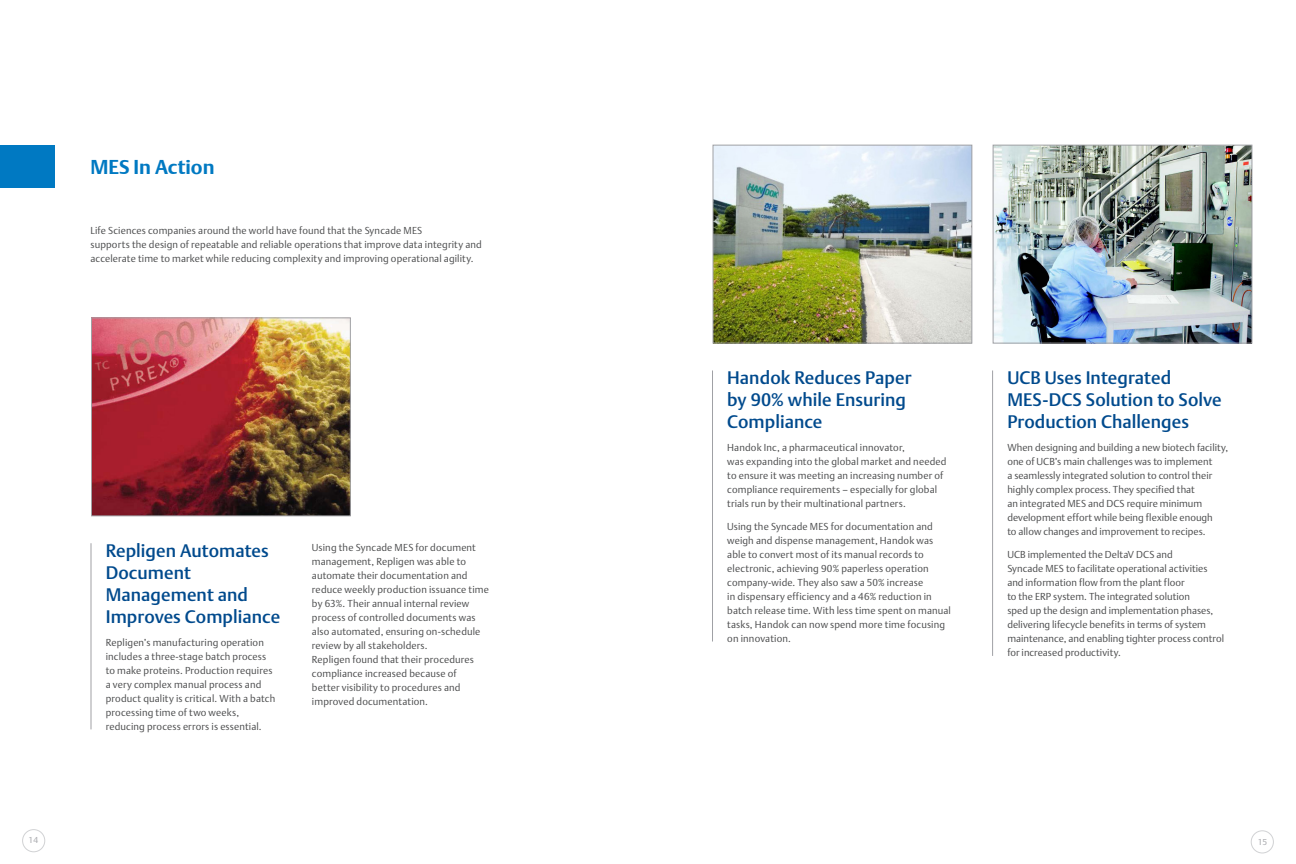
<style>
.page{position:relative;width:1296px;height:864px;background:#fff}
.page>*{position:absolute;margin:0;border:0;box-sizing:border-box;transform-origin:0 0}
.t1{font:700 20px "DTL Argo T";color:#0079c2}
.Pagaraph_-_Main{font:500 18px/22px "DTL Argo T";letter-spacing:.005em;color:#004a8d}
.Pagaraph_-_Main-2{font:300 10px/14px "DTL Argo T";letter-spacing:.01em;color:#4b4c4d}
.t2{font:8.5px "DTL Argo T";color:#adaeb2}
</style>
<div class="page">
<div style="left:22px;top:829px;width:23px;height:23px;border:1px solid #d1d2d4;border-radius:50%"></div>
<div style="left:1251px;top:830px;width:23px;height:23px;border:1px solid #d1d2d4;border-radius:50%"></div>
<div style="left:0;top:145px;width:55px;height:42px;background:#0079c2"></div>
<hr style="left:90px;top:543px;width:2px;height:186px;background:#a0a1a5">
<img style="left:93px;top:320px;width:255px;height:194px">
<div style="left:91px;top:318px;width:259px;height:198px;border:1px solid #a0a1a5"></div>
<hr style="left:712px;top:370px;width:1px;height:272px;background:#a0a1a5">
<img style="left:715px;top:147px;width:255px;height:194px">
<div style="left:713px;top:145px;width:259px;height:198px;border:1px solid #a0a1a5"></div>
<hr style="left:992px;top:370px;width:1px;height:286px;background:#a0a1a5">
<img style="left:995px;top:147px;width:255px;height:194px">
<div style="left:993px;top:145px;width:259px;height:198px;border:1px solid #a0a1a5"></div>
<p class="t1" style="left:90px;top:155px;width:126px">MES In Action</p>
<p class="Pagaraph_-_Main-2" style="left:90px;top:223px;width:393px">Life Sciences companies around the world have found that the Syncade MES<br>supports the design of repeatable and reliable operations that improve data integrity and accelerate time to market while reducing complexity and improving operational agility.</p>
<p class="Pagaraph_-_Main" style="left:106px;top:540px;width:176px">Repligen Automates<br>Document<br>Management and<br>Improves Compliance</p>
<p class="Pagaraph_-_Main-2" style="left:106px;top:636px;width:171px">Repligen’s manufacturing operation includes a three-stage batch process to make proteins. Production requires a very complex manual process and product quality is critical. With a batch processing time of two weeks, reducing process errors is essential.</p>
<p class="Pagaraph_-_Main-2" style="left:312px;top:540px;width:179px">Using the Syncade MES for document management, Repligen was able to automate their documentation and reduce weekly production issuance time by 63%. Their annual internal review process of controlled documents was also automated, ensuring on-schedule review by all stakeholders.<br>Repligen found that their procedures compliance increased because of<br>better visibility to procedures and improved documentation.</p>
<p class="Pagaraph_-_Main" style="left:727px;top:367px;width:186px">Handok Reduces Paper by 90% while Ensuring<br>Compliance</p>
<p class="Pagaraph_-_Main-2" style="left:727px;top:441px;width:221px">Handok Inc, a pharmaceutical innovator,<br>was expanding into the global market and needed to ensure it was meeting an increasing number of compliance requirements – especially for global trials run by their multinational partners.</p>
<p class="Pagaraph_-_Main-2" style="left:727px;top:520px;width:225px">Using the Syncade MES for documentation and weigh and dispense management, Handok was able to convert most of its manual records to electronic, achieving 90% paperless operation company-wide. They also saw a 50% increase<br>in dispensary efficiency and a 46% reduction in batch release time. With less time spent on manual tasks, Handok can now spend more time focusing on innovation.</p>
<p class="Pagaraph_-_Main" style="left:1007px;top:367px;width:216px">UCB Uses Integrated<br>MES-DCS Solution to Solve<br>Production Challenges</p>
<p class="Pagaraph_-_Main-2" style="left:1007px;top:441px;width:222px">When designing and building a new biotech facility, one of UCB’s main challenges was to implement<br>a seamlessly integrated solution to control their highly complex process. They specified that<br>an integrated MES and DCS require minimum development effort while being flexible enough<br>to allow changes and improvement to recipes.</p>
<p class="Pagaraph_-_Main-2" style="left:1007px;top:548px;width:218px">UCB implemented the DeltaV DCS and<br>Syncade MES to facilitate operational activities and information flow from the plant floor<br>to the ERP system. The integrated solution<br>sped up the design and implementation phases, delivering lifecycle benefits in terms of system maintenance, and enabling tighter process control for increased productivity.</p>
<p class="t2" style="left:29px;top:835px;width:11px">14</p>
<p class="t2" style="left:1258px;top:837px;width:11px">15</p>
</div>
